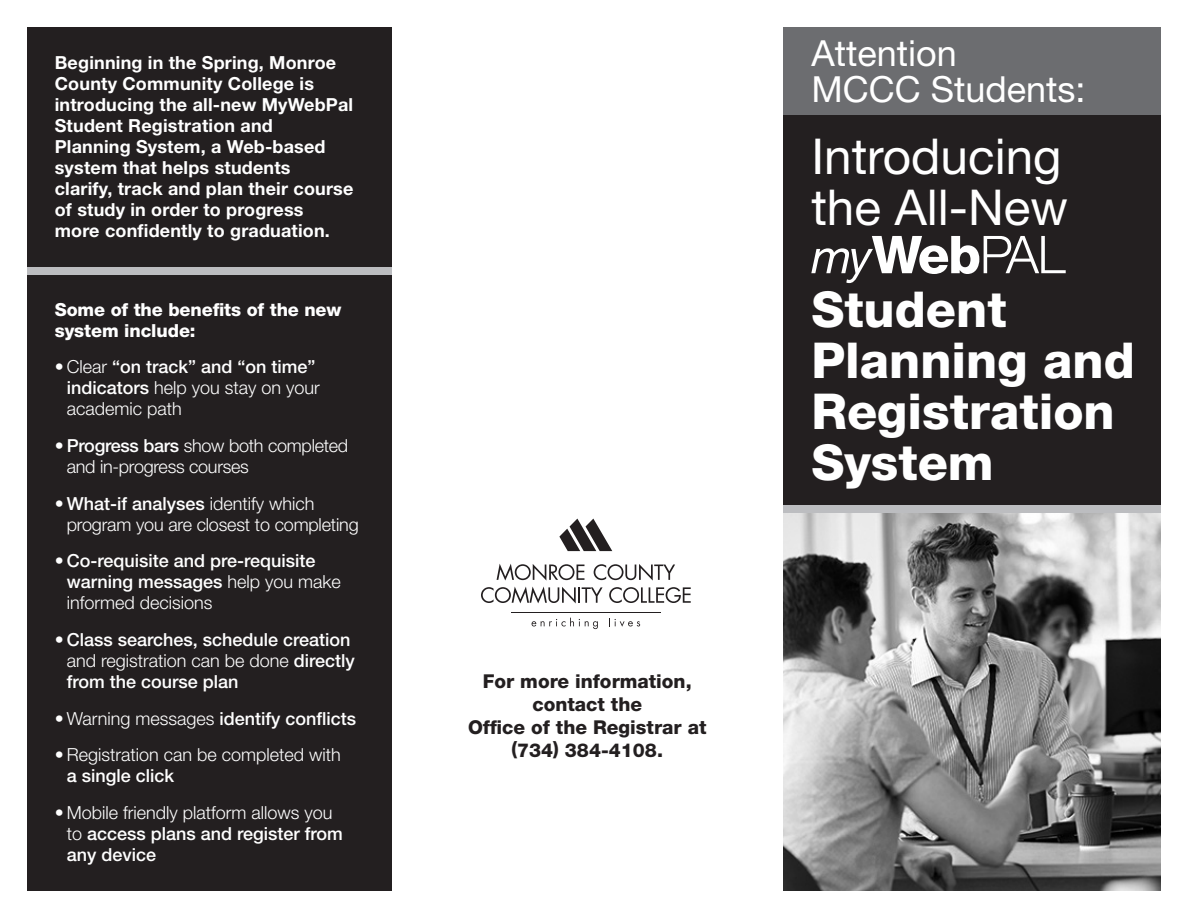
<style>
.page{position:relative;width:1188px;height:918px;background:#fff}
.page>*{position:absolute;margin:0;border:0;box-sizing:border-box;transform-origin:0 0}
.t1{font:800 49.5px/51px "Helvetica Neue LT Std";color:#fff}
.t2{font:49.5px/51px "Helvetica Neue LT Std";color:#fff}
.t3{font:36px/36px "Helvetica Neue LT Std";color:#fff}
.t4{font:800 19.2px/23px "Helvetica Neue LT Std";color:#231f20;text-align:center}
.t5{font:500 18px/21px "Helvetica Neue LT Std";color:#fff}
.t6{font:700 18px/21px "Helvetica Neue LT Std";letter-spacing:.01em;color:#fff}
.t7{font:300 18px/21px "Helvetica Neue LT Std";letter-spacing:-.01em;color:#fff}
.t8{font:800 18px/21px "Helvetica Neue LT Std";letter-spacing:-.005em;color:#fff}
.s1{font-weight:500}
.s2{font-weight:300}
</style>
<div class="page">
<img style="left:783px;top:513px;width:378px;height:378px">
<div style="left:783px;top:114px;width:378px;height:395px;background:#231f20"></div>
<div style="left:27px;top:27px;width:365px;height:864px;background:#231f20"></div>
<svg style="left:811px;top:236px;width:255px;height:47px"></svg>
<div style="left:783px;top:27px;width:378px;height:87px;background:#6c6d70"></div>
<div style="left:783px;top:505px;width:378px;height:8px;background:#bcbdc0"></div>
<div style="left:27px;top:267px;width:365px;height:8px;background:#bcbdc0"></div>
<svg style="left:559px;top:519px;width:53px;height:32px"></svg>
<svg style="left:532px;top:618px;width:66px;height:11px"></svg>
<svg style="left:609px;top:618px;width:31px;height:9px"></svg>
<svg style="left:481px;top:587px;width:122px;height:16px"></svg>
<svg style="left:609px;top:587px;width:82px;height:16px"></svg>
<svg style="left:497px;top:564px;width:87px;height:17px"></svg>
<svg style="left:594px;top:564px;width:81px;height:17px"></svg>
<hr style="left:511px;top:612px;width:150px;height:1px;background:#231f20">
<p class="t6" style="left:55px;top:52px;width:300px">Beginning in the Spring, Monroe<br>County Community College is introducing the all-new MyWebPal<br>Student Registration and<br>Planning System, a Web-based system that helps students<br>clarify, track and plan their course of study in order to progress<br>more confidently to graduation.</p>
<p class="t8" style="left:55px;top:299px;width:288px">Some of the benefits of the new system include:</p>
<p class="t7" style="left:67px;top:356px;width:255px;text-indent:-12px">• Clear <span class="s1">“on track” and “on time” indicators</span> help you stay on your academic path</p>
<p class="t7" style="left:67px;top:435px;width:283px;text-indent:-12px">• <span class="s1">Progress bars</span> show both completed and in-progress courses</p>
<p class="t7" style="left:67px;top:492px;width:293px;text-indent:-12px">• <span class="s1">What-if analyses</span> identify which program you are closest to completing</p>
<p class="t5" style="left:67px;top:550px;width:276px;text-indent:-12px"><span class="s2">•</span> Co-requisite and pre-requisite warning messages <span class="s2">help you make informed decisions</span></p>
<p class="t5" style="left:67px;top:629px;width:290px;text-indent:-12px"><span class="s2">•</span> Class searches, schedule creation <span class="s2">and registration can be done</span> directly from the course plan</p>
<p class="t5" style="left:55px;top:707px;width:303px"><span class="s2">• Warning messages</span> identify conflicts</p>
<p class="t7" style="left:67px;top:744px;width:276px;text-indent:-12px">• Registration can be completed with <span class="s1">a single click</span></p>
<p class="t5" style="left:67px;top:802px;width:278px;text-indent:-12px"><span class="s2">• Mobile friendly platform allows you to</span> access plans and register from any device</p>
<p class="t4" style="left:468px;top:670px;width:240px">For more information, contact the<br>Office of the Registrar at (734) 384-4108.</p>
<p class="t3" style="left:811px;top:35px;width:276px">Attention<br>MCCC Students:</p>
<p class="t2" style="left:811px;top:130px;width:258px">Introducing the All-New</p>
<p class="t1" style="left:811px;top:283px;width:325px">Student<br>Planning and<br>Registration<br>System</p>
</div>
